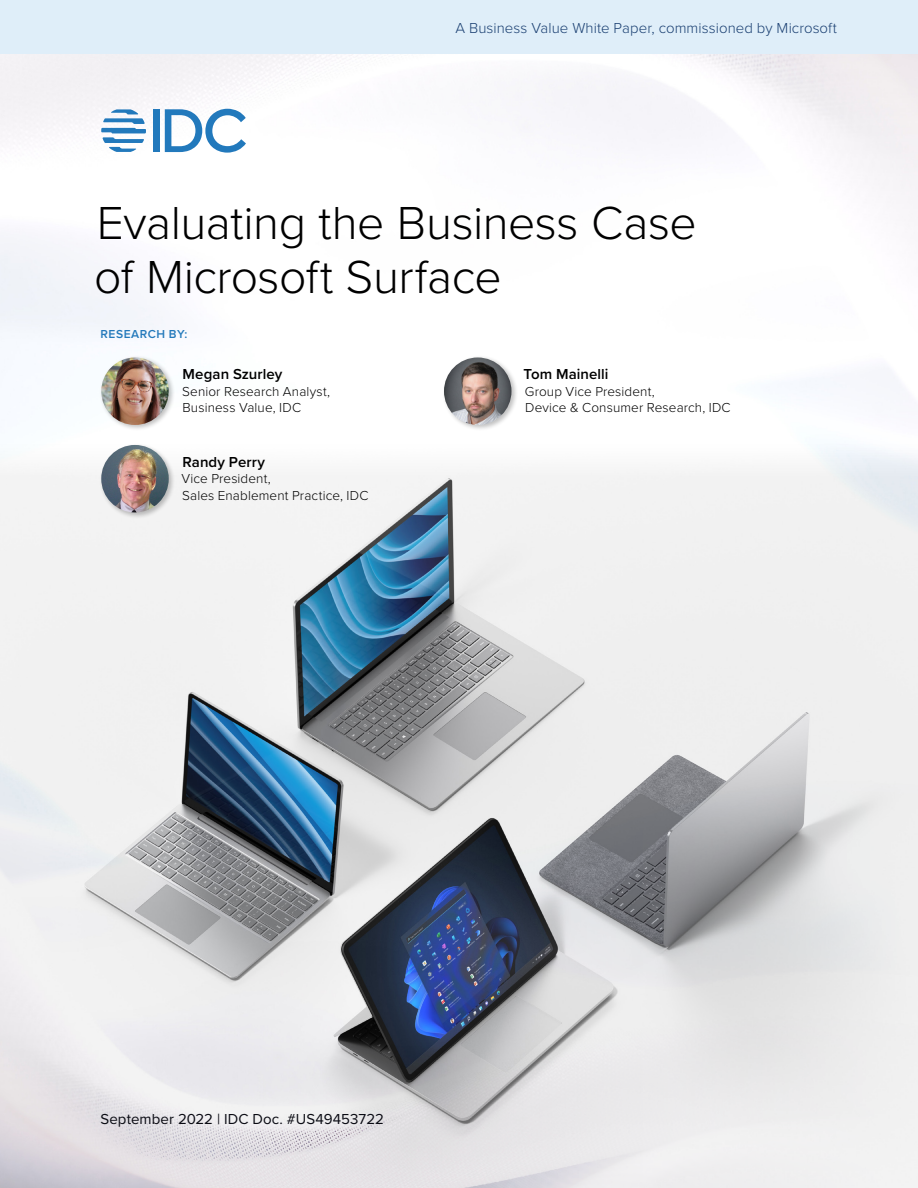
<style>
.page{position:relative;width:918px;height:1188px;background:#fff}
.page>*{position:absolute;margin:0;border:0;box-sizing:border-box;transform-origin:0 0}
.t1{font:300 48px/54px "Proxima Nova";letter-spacing:-.01em;color:#000}
.t2{font:300 15px "Proxima Nova";letter-spacing:.005em;color:#1b4072}
.t3{font:600 15px "Proxima Nova";letter-spacing:.005em;color:#000}
.t4{font:15px "Proxima Nova";letter-spacing:.005em;color:#0a0b13}
.t5{font:300 13.5px/16.5px "Proxima Nova";letter-spacing:.01em;color:#000}
.t6{font:600 12px "Proxima Nova";letter-spacing:.045em;color:#2379bb}
</style>
<div class="page">
<img style="left:0;top:777px;width:918px;height:411px">
<img style="left:0;top:54px;width:918px;height:723px">
<div style="left:153px;top:109px;width:6px;height:43px;background:#2279bc"></div>
<svg style="left:165px;top:109px;width:81px;height:44px"></svg>
<svg style="left:101px;top:109px;width:45px;height:43px"></svg>
<div style="left:0;top:0;width:918px;height:54px;background:#dfeef9"></div>
<div style="left:99px;top:355px;width:76px;height:77px;background:#000;opacity:.25"></div>
<img style="left:101px;top:357px;width:68px;height:68px;border-radius:34px">
<div style="left:99px;top:443px;width:76px;height:76px;background:#000;opacity:.25"></div>
<img style="left:101px;top:445px;width:68px;height:67px;border-radius:34px">
<div style="left:442px;top:355px;width:76px;height:77px;background:#000;opacity:.25"></div>
<img style="left:444px;top:357px;width:68px;height:68px;border-radius:34px">
<img style="left:297px;top:1065px;width:324px;height:35px">
<p class="t2" style="left:455px;top:17px;width:383px">A Business Value White Paper, commissioned by Microsoft</p>
<h1 class="t1" style="left:94px;top:194px;width:604px">Evaluating the Business Case of Microsoft Surface</h1>
<p class="t6" style="left:100px;top:326px;width:88px">RESEARCH BY:</p>
<p class="t3" style="left:183px;top:363px;width:101px">Megan Szurley</p>
<p class="t5" style="left:182px;top:382px;width:149px">Senior Research Analyst,<br>Business Value, IDC</p>
<p class="t3" style="left:183px;top:450px;width:84px">Randy Perry</p>
<p class="t5" style="left:182px;top:470px;width:188px">Vice President,<br>Sales Enablement Practice, IDC</p>
<p class="t3" style="left:523px;top:363px;width:87px">Tom Mainelli</p>
<p class="t5" style="left:525px;top:382px;width:207px">Group Vice President,<br>Device &amp; Consumer Research, IDC</p>
<p class="t4" style="left:101px;top:1108px;width:285px">September 2022 | IDC Doc. #US49453722</p>
</div>
